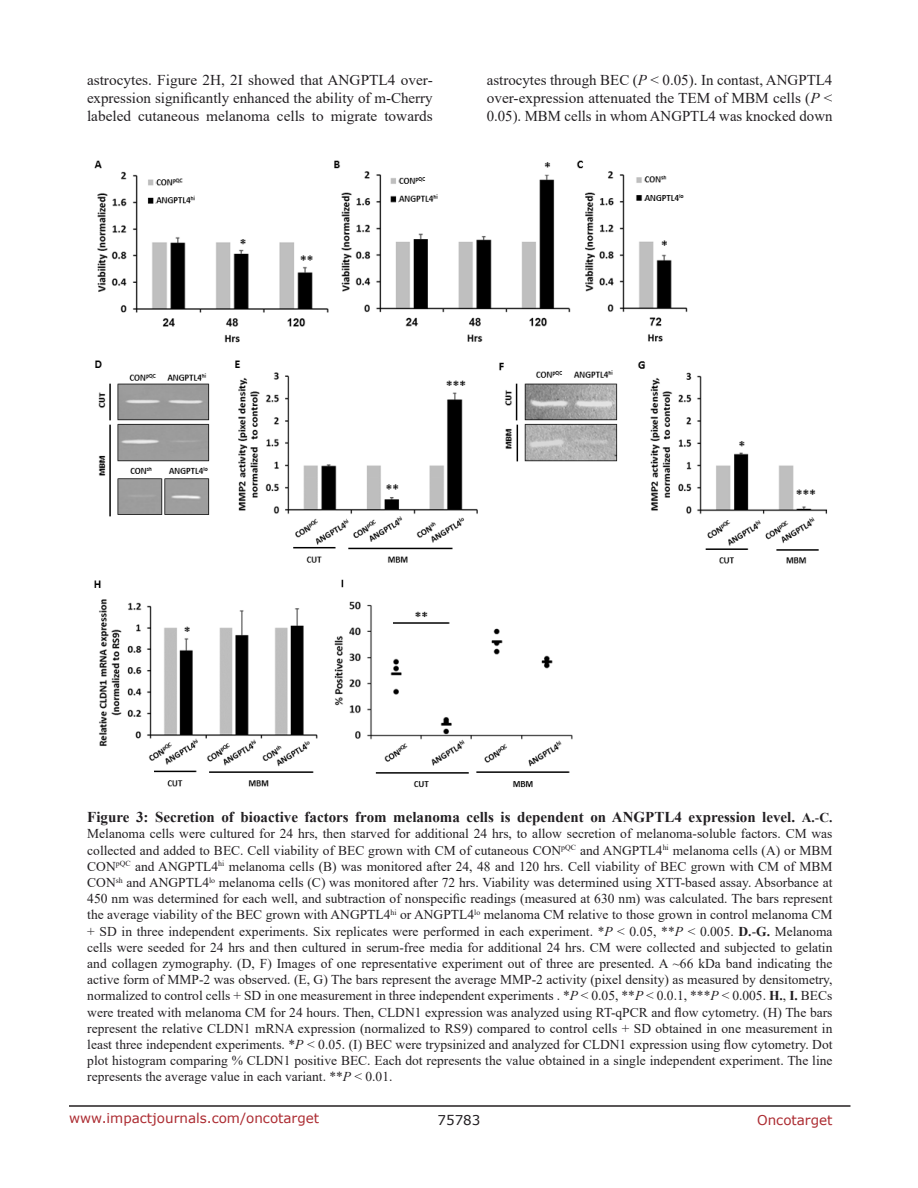
<style>
.page{position:relative;width:918px;height:1188px;background:#fff}
.page>*{position:absolute;margin:0;border:0;box-sizing:border-box;transform-origin:0 0}
.BodyText{font:15px/18px "Times New Roman";color:#221f22;text-align:justify}
.FigureText{font:700 15px "Times New Roman";color:#221f22}
.FigureText-2{font:13.5px/16.2px "Times New Roman";color:#221f22;text-align:justify}
.t1{font:13.5px "Verdana";color:#ac2b31}
.t2{font:13.5px "Verdana";color:#221f22}
.s1{font-style:italic}
.s2{font-size:13.5px}
.s3{font-weight:400;font-size:13.5px}
.s4{font-weight:700}
</style>
<div class="page">
<hr style="left:69px;top:1105px;width:781px;height:2px;background:#231f20">
<img style="left:94px;top:160px;width:734px;height:628px">
<p class="BodyText" style="left:87px;top:71px;width:347px">astrocytes. Figure 2H, 2I showed that ANGPTL4 over&shy;expression significantly enhanced the ability of m-Cherry labeled cutaneous melanoma cells to migrate towards</p>
<p class="BodyText" style="left:487px;top:71px;width:347px">astrocytes through BEC (<span class="s1">P</span> &lt; 0.05). In contast, ANGPTL4 over-expression attenuated the TEM of MBM cells (<span class="s1">P</span> &lt; 0.05). MBM cells in whom ANGPTL4 was knocked down</p>
<p class="FigureText" style="left:87px;top:806px;width:747px">Figure 3: Secretion of bioactive factors from melanoma cells is dependent on ANGPTL4 expression level. <span class="s2">A.</span><span class="s3">-</span><span class="s2">C.</span></p>
<p class="FigureText-2" style="left:87px;top:825px;width:747px">Melanoma cells were cultured for 24 hrs, then starved for additional 24 hrs, to allow secretion of melanoma-soluble factors. CM was collected and added to BEC. Cell viability of BEC grown with CM of cutaneous CON<sup>pQC</sup> and ANGPTL4<sup>hi</sup> melanoma cells (A) or MBM CON<sup>pQC</sup> and ANGPTL4<sup>hi</sup> melanoma cells (B) was monitored after 24, 48 and 120 hrs. Cell viability of BEC grown with CM of MBM CON<sup>sh</sup> and ANGPTL4<sup>lo</sup> melanoma cells (C) was monitored after 72 hrs. Viability was determined using XTT-based assay. Absorbance at 450 nm was determined for each well, and subtraction of nonspecific readings (measured at 630 nm) was calculated. The bars represent the average viability of the BEC grown with ANGPTL4<sup>hi</sup> or ANGPTL4<sup>lo</sup> melanoma CM relative to those grown in control melanoma CM + SD in three independent experiments. Six replicates were performed in each experiment. *<span class="s1">P</span> &lt; 0.05, **<span class="s1">P</span> &lt; 0.005. <span class="s4">D.</span>-<span class="s4">G.</span> Melanoma cells were seeded for 24 hrs and then cultured in serum-free media for additional 24 hrs. CM were collected and subjected to gelatin and collagen zymography. (D, F) Images of one representative experiment out of three are presented. A ~66 kDa band indicating the active form of MMP-2 was observed. (E, G) The bars represent the average MMP-2 activity (pixel density) as measured by densitometry, normalized to control cells + SD in one measurement in three independent experiments . *<span class="s1">P</span> &lt; 0.05, **<span class="s1">P</span> &lt; 0.0.1, ***<span class="s1">P</span> &lt; 0.005. <span class="s4">H.</span>, <span class="s4">I.</span> BECs were treated with melanoma CM for 24 hours. Then, CLDN1 expression was analyzed using RT-qPCR and flow cytometry. (H) The bars represent the relative CLDN1 mRNA expression (normalized to RS9) compared to control cells + SD obtained in one measurement in least three independent experiments. *<span class="s1">P</span> &lt; 0.05. (I) BEC were trypsinized and analyzed for CLDN1 expression using flow cytometry. Dot plot histogram comparing % CLDN1 positive BEC. Each dot represents the value obtained in a single independent experiment. The line represents the average value in each variant. **<span class="s1">P</span> &lt; 0.01.</p>
<p class="t1" style="left:69px;top:1109px;width:252px">www.impactjournals.com/oncotarget</p>
<p class="t2" style="left:438px;top:1111px;width:44px">75783</p>
<p class="t1" style="left:757px;top:1111px;width:77px">Oncotarget</p>
</div>
